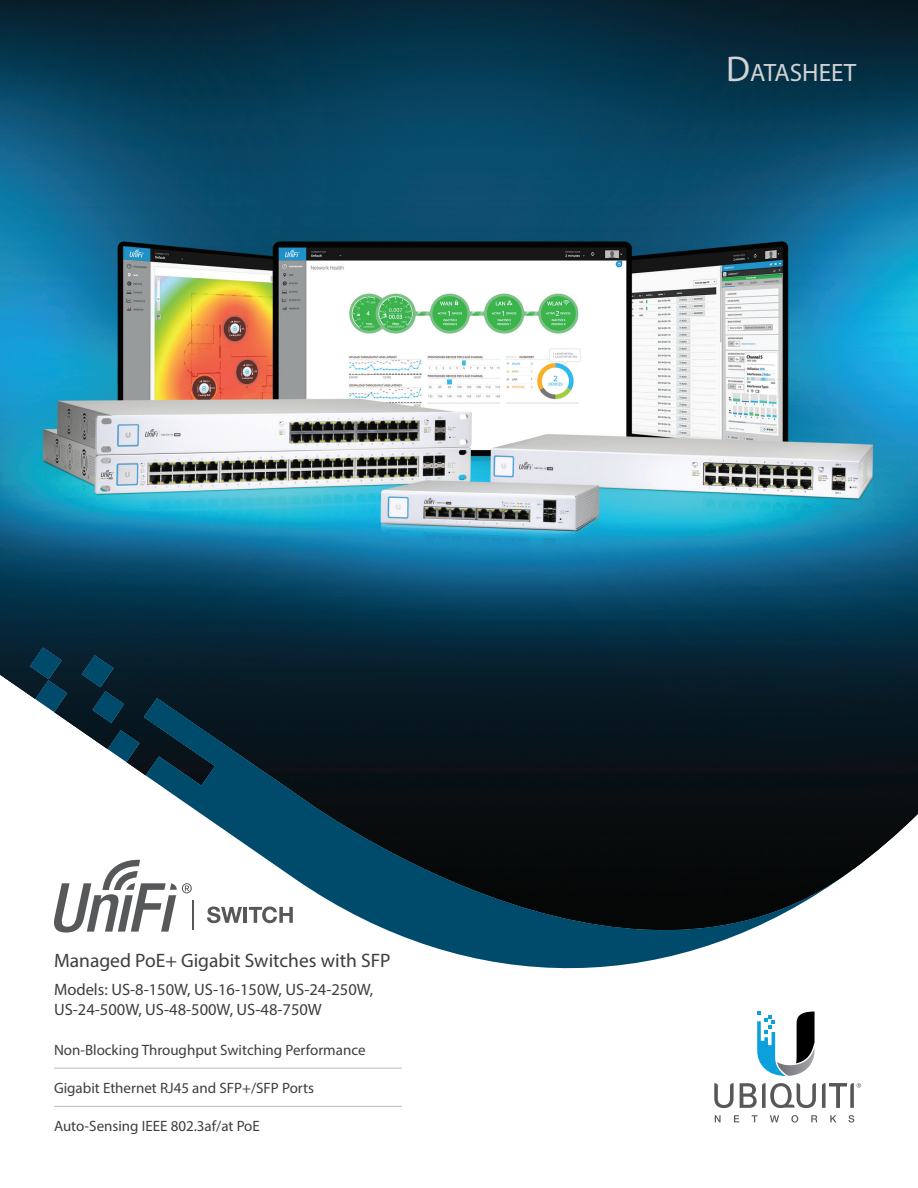
<style>
.page{position:relative;width:918px;height:1188px;background:#fff}
.page>*{position:absolute;margin:0;border:0;box-sizing:border-box;transform-origin:0 0}
.t1{font:25.2px "Myriad Pro";color:#d1d2d4}
.t2{font:19.5px "Myriad Pro";color:#3e3e3f}
.t3{font:16.5px/19.8px "Myriad Pro";color:#3e3e3f}
.t4{font:15px "Myriad Pro";color:#3e3e3f}
.s1{font-size:36px}
</style>
<div class="page">
<img style="left:0;top:0;width:918px;height:868px">
<svg style="left:54px;top:860px;width:90px;height:73px"></svg>
<hr style="left:54px;top:1068px;width:348px;height:1px;background:#bcbdc0">
<hr style="left:54px;top:1106px;width:348px;height:1px;background:#bcbdc0">
<svg style="left:81px;top:655px;width:43px;height:68px;background:#052d40"></svg>
<svg style="left:108px;top:730px;width:32px;height:32px"></svg>
<svg style="left:144px;top:698px;width:711px;height:271px"></svg>
<svg style="left:30px;top:647px;width:37px;height:65px;background:#194559"></svg>
<svg style="left:757px;top:1011px;width:58px;height:65px"></svg>
<svg style="left:714px;top:1083px;width:20px;height:25px"></svg>
<svg style="left:740px;top:1083px;width:76px;height:25px"></svg>
<svg style="left:715px;top:1115px;width:6px;height:7px"></svg>
<svg style="left:734px;top:1115px;width:5px;height:7px"></svg>
<svg style="left:752px;top:1115px;width:5px;height:7px"></svg>
<svg style="left:770px;top:1115px;width:9px;height:7px"></svg>
<svg style="left:791px;top:1115px;width:7px;height:8px"></svg>
<svg style="left:811px;top:1115px;width:6px;height:7px"></svg>
<svg style="left:830px;top:1115px;width:6px;height:7px"></svg>
<svg style="left:848px;top:1115px;width:6px;height:8px"></svg>
<svg style="left:822px;top:1083px;width:39px;height:25px"></svg>
<h1 class="t1" style="left:726px;top:57px;width:132px"><span class="s1">D</span>ATASHEET</h1>
<h2 class="t2" style="left:54px;top:948px;width:338px">Managed PoE+ Gigabit Switches with SFP</h2>
<p class="t3" style="left:54px;top:980px;width:321px">Models: US-8-150W, US-16-150W, US-24-250W,<br>US-24-500W, US-48-500W, US-48-750W</p>
<p class="t4" style="left:54px;top:1040px;width:313px">Non-Blocking Throughput Switching Performance</p>
<p class="t4" style="left:54px;top:1079px;width:262px">Gigabit Ethernet RJ45 and SFP+/SFP Ports</p>
<p class="t4" style="left:54px;top:1117px;width:207px">Auto-Sensing IEEE 802.3af/at PoE</p>
</div>
